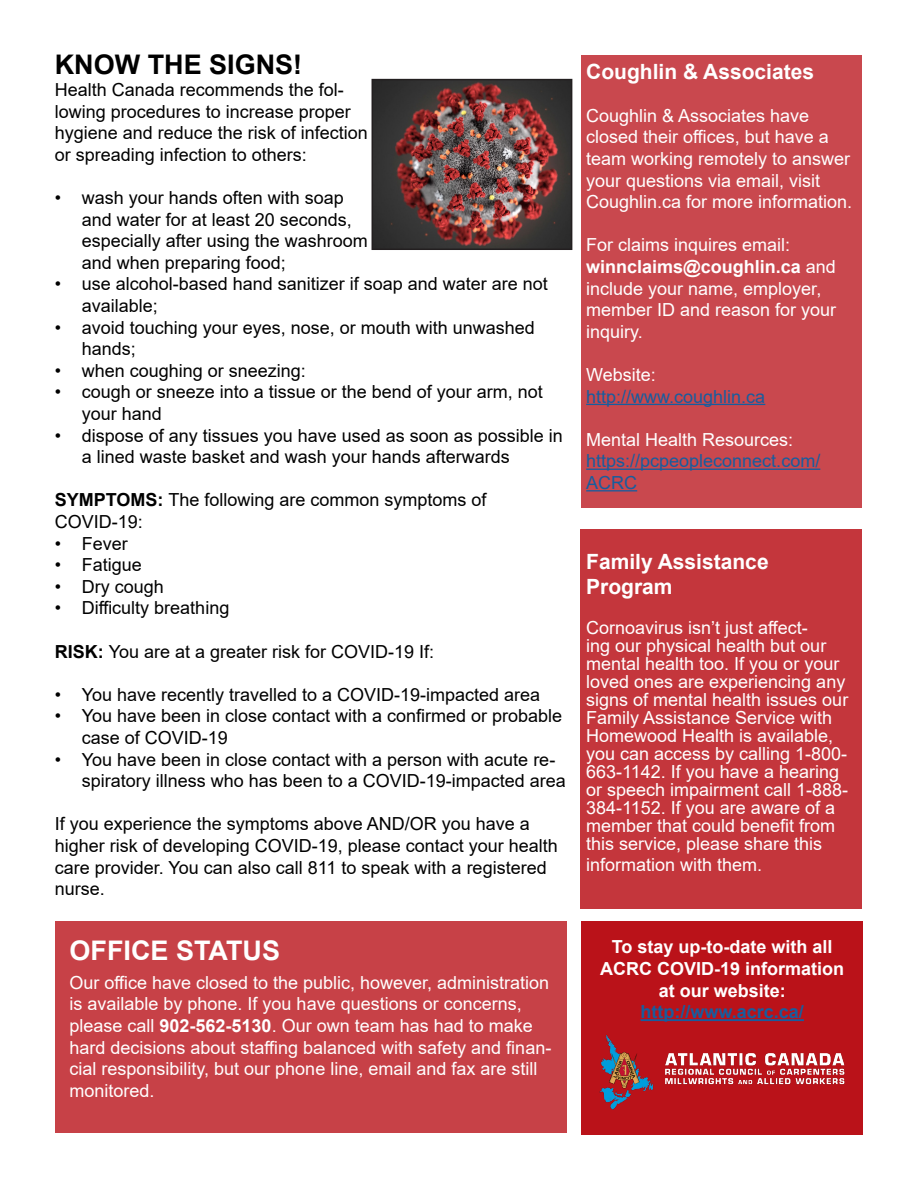
<style>
.page{position:relative;width:918px;height:1188px;background:#fff}
.page>*{position:absolute;margin:0;border:0;box-sizing:border-box;transform-origin:0 0}
.t1{font:700 27px "Arial";color:#000}
.t2{font:700 27px "Arial";color:#fff}
.t3{font:700 21px "Arial";color:#fff}
.t4{font:18px/21.6px "Arial";color:#000}
.t5{font:18px/21.6px "Arial";color:#fff}
.t6{font:700 18px/21.6px "Arial";color:#fff;text-align:center}
.t7{font:18px/21.6px "Arial";color:#175d9e}
.t8{font:700 18px "Arial";color:#175d9e}
.s1{font-weight:700}
</style>
<div class="page">
<div style="left:581px;top:921px;width:282px;height:214px;background:#ba1219"></div>
<div style="left:580px;top:529px;width:282px;height:379px;background:#c4363c"></div>
<div style="left:581px;top:56px;width:281px;height:452px;background:#c9484e"></div>
<img style="left:375px;top:82px;width:194px;height:165px">
<div style="left:372px;top:79px;width:200px;height:171px;border:2px solid #231f20"></div>
<div style="left:56px;top:921px;width:511px;height:212px;background:#c74147"></div>
<hr style="left:586px;top:404px;width:179px;height:1px;background:#175d9e">
<hr style="left:586px;top:469px;width:234px;height:1px;background:#175d9e">
<hr style="left:586px;top:490px;width:51px;height:1px;background:#175d9e">
<hr style="left:641px;top:1019px;width:163px;height:2px;background:#175d9e">
<img style="left:599px;top:1034px;width:246px;height:76px">
<p class="t1" style="left:55px;top:46px;width:249px">KNOW THE SIGNS!</p>
<p class="t4" style="left:55px;top:79px;width:315px">Health Canada recommends the fol&shy;lowing procedures to increase proper hygiene and reduce the risk of infection or spreading infection to others:</p>
<p class="t4" style="left:82px;top:187px;width:288px;text-indent:-27px">• wash your hands often with soap and water for at least 20 seconds, especially after using the washroom and when preparing food;</p>
<p class="t4" style="left:82px;top:273px;width:468px;text-indent:-27px">• use alcohol-based hand sanitizer if soap and water are not available;</p>
<p class="t4" style="left:82px;top:316px;width:455px;text-indent:-27px">• avoid touching your eyes, nose, or mouth with unwashed hands;</p>
<p class="t4" style="left:55px;top:360px;width:253px">• when coughing or sneezing:</p>
<p class="t4" style="left:82px;top:381px;width:463px;text-indent:-27px">• cough or sneeze into a tissue or the bend of your arm, not your hand</p>
<p class="t4" style="left:82px;top:424px;width:483px;text-indent:-27px">• dispose of any tissues you have used as soon as possible in a lined waste basket and wash your hands afterwards</p>
<p class="t4" style="left:55px;top:489px;width:433px"><span class="s1">SYMPTOMS:</span> The following are common symptoms of<br>COVID-19:</p>
<p class="t4" style="left:55px;top:532px;width:75px">• Fever</p>
<p class="t4" style="left:55px;top:554px;width:89px">• Fatigue</p>
<p class="t4" style="left:55px;top:576px;width:111px">• Dry cough</p>
<p class="t4" style="left:55px;top:597px;width:176px">• Difficulty breathing</p>
<p class="t4" style="left:55px;top:640px;width:381px"><span class="s1">RISK:</span> You are at a greater risk for COVID-19 If:</p>
<p class="t4" style="left:55px;top:684px;width:487px">• You have recently travelled to a COVID-19-impacted area</p>
<p class="t4" style="left:82px;top:705px;width:482px;text-indent:-27px">• You have been in close contact with a confirmed or probable case of COVID-19</p>
<p class="t4" style="left:82px;top:748px;width:486px;text-indent:-27px">• You have been in close contact with a person with acute re&shy;spiratory illness who has been to a COVID-19-impacted area</p>
<p class="t4" style="left:55px;top:813px;width:505px">If you experience the symptoms above AND/OR you have a higher risk of developing COVID-19, please contact your health care provider. You can also call 811 to speak with a registered nurse.</p>
<p class="t2" style="left:70px;top:931px;width:212px">OFFICE STATUS</p>
<p class="t5" style="left:70px;top:972px;width:483px">Our office have closed to the public, however, administration is available by phone. If you have questions or concerns, please call <span class="s1">902-562-5130</span>. Our own team has had to make hard decisions about staffing balanced with safety and finan&shy;cial responsibility, but our phone line, email and fax are still monitored.</p>
<p class="t3" style="left:586px;top:56px;width:229px">Coughlin &amp; Associates</p>
<p class="t5" style="left:586px;top:104px;width:268px">Coughlin &amp; Associates have closed their offices, but have a team working remotely to answer your questions via email, visit<br>Coughlin.ca for more information.</p>
<p class="t5" style="left:586px;top:234px;width:252px">For claims inquires email: <span class="s1">winnclaims@coughlin.ca</span> and include your name, employer, member ID and reason for your inquiry.</p>
<p class="t5" style="left:586px;top:364px;width:71px">Website:</p>
<p class="t7" style="left:586px;top:385px;width:181px">http://www.coughlin.ca</p>
<p class="t5" style="left:586px;top:428px;width:209px">Mental Health Resources:</p>
<p class="t7" style="left:586px;top:450px;width:236px">https://pcpeopleconnect.com/<br>ACRC</p>
<p class="t3" style="left:586px;top:547px;width:184px">Family Assistance</p>
<p class="t3" style="left:586px;top:572px;width:88px">Program</p>
<p class="t5" style="left:586px;top:618px;width:264px;line-height:18px">Cornoavirus isn’t just affect-<br>ing our physical health but our mental health too. If you or your loved ones are experiencing any signs of mental health issues our<br>Family Assistance Service with<br>Homewood Health is available, you can access by calling 1-800-<br>663-1142. If you have a hearing or speech impairment call 1-888-<br>384-1152. If you are aware of a member that could benefit from this service, please share this</p>
<p class="t5" style="left:586px;top:854px;width:178px">information with them.</p>
<p class="t6" style="left:600px;top:937px;width:246px">To stay up-to-date with all<br>ACRC COVID-19 information at our website:</p>
<p class="t8" style="left:641px;top:999px;width:165px">http://www.acrc.ca/</p>
</div>
